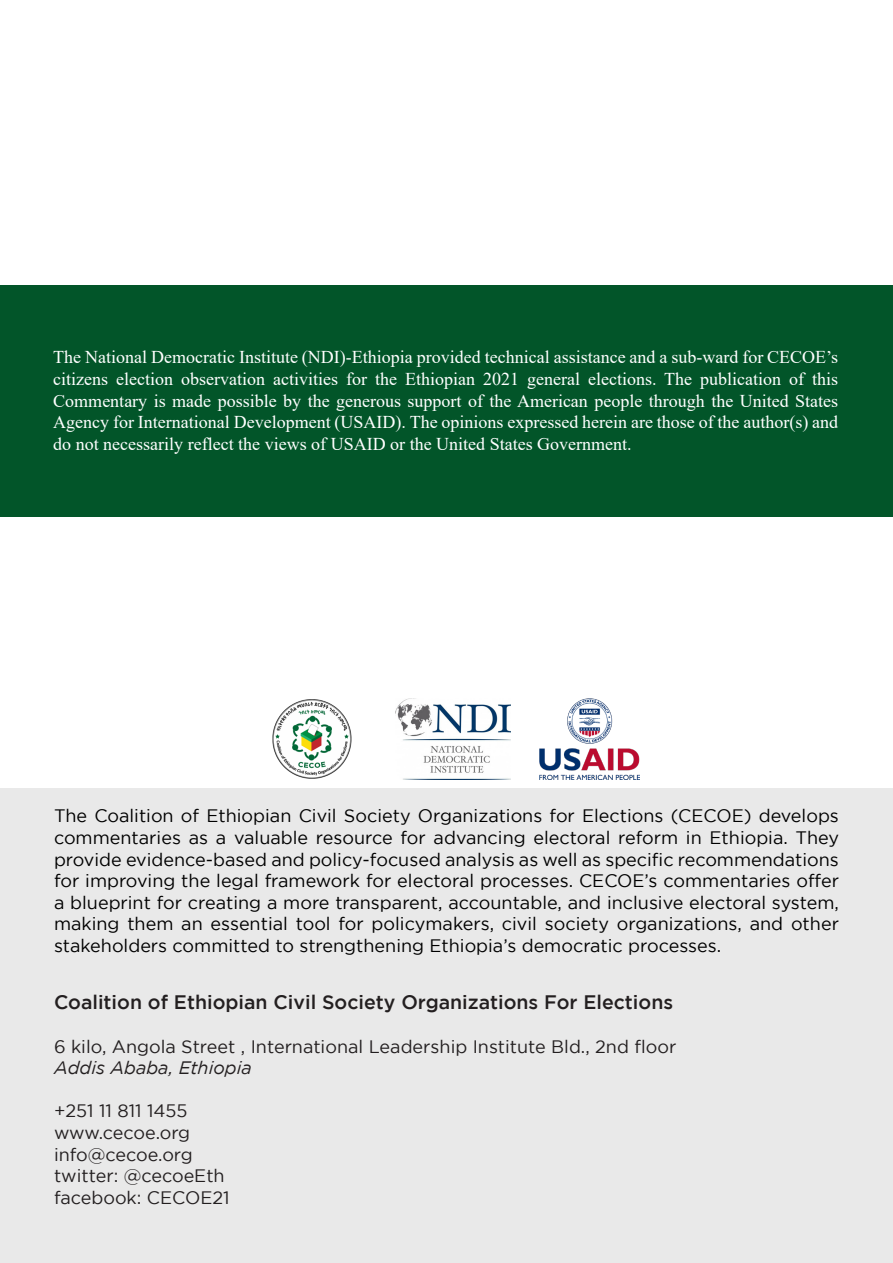
<style>
.page{position:relative;width:893px;height:1263px;background:#fff}
.page>*{position:absolute;margin:0;border:0;box-sizing:border-box;transform-origin:0 0}
.t1{font:500 19.5px "Gotham";color:#231f20}
.Paragraph_Style_1{font:18px/21.6px "Gotham";color:#000;text-align:justify}
.Paragraph_Style_1-2{font:18px/21.6px "Times New Roman";color:#fff;text-align:justify}
.t2{font:18px/21.6px "Gotham";color:#231f20}
.t3{font:italic 18px "Gotham";color:#231f20}
</style>
<div class="page">
<div style="left:0;top:788px;width:893px;height:475px;background:#e9e9e9"></div>
<div style="left:0;top:285px;width:893px;height:232px;background:#025529"></div>
<img style="left:395px;top:699px;width:115px;height:80px">
<img style="left:272px;top:699px;width:80px;height:80px">
<img style="left:539px;top:699px;width:101px;height:80px">
<p class="Paragraph_Style_1-2" style="left:53px;top:346px;width:786px">The National Democratic Institute (NDI)-Ethiopia provided technical assistance and a sub-ward for CECOE’s citizens election observation activities for the Ethiopian 2021 general elections. The publication of this Commentary is made possible by the generous support of the American people through the United States Agency for International Development (USAID). The opinions expressed herein are those of the author(s) and do not necessarily reflect the views of USAID or the United States Government.</p>
<p class="Paragraph_Style_1" style="left:54px;top:805px;width:786px">The Coalition of Ethiopian Civil Society Organizations for Elections (CECOE) develops commentaries as a valuable resource for advancing electoral reform in Ethiopia. They provide evidence-based and policy-focused analysis as well as specific recommendations for improving the legal framework for electoral processes. CECOE’s commentaries offer a blueprint for creating a more transparent, accountable, and inclusive electoral system, making them an essential tool for policymakers, civil society organizations, and other stakeholders committed to strengthening Ethiopia’s democratic processes.</p>
<p class="t1" style="left:54px;top:991px;width:621px">Coalition of Ethiopian Civil Society Organizations For Elections</p>
<p class="t2" style="left:54px;top:1035px;width:624px">6 kilo, Angola Street , International Leadership Institute Bld., 2nd floor</p>
<p class="t3" style="left:54px;top:1058px;width:199px">Addis Ababa, Ethiopia</p>
<p class="t2" style="left:54px;top:1100px;width:177px">+251 11 811 1455 www.cecoe.org info@cecoe.org twitter: @cecoeEth facebook: CECOE21</p>
</div>
